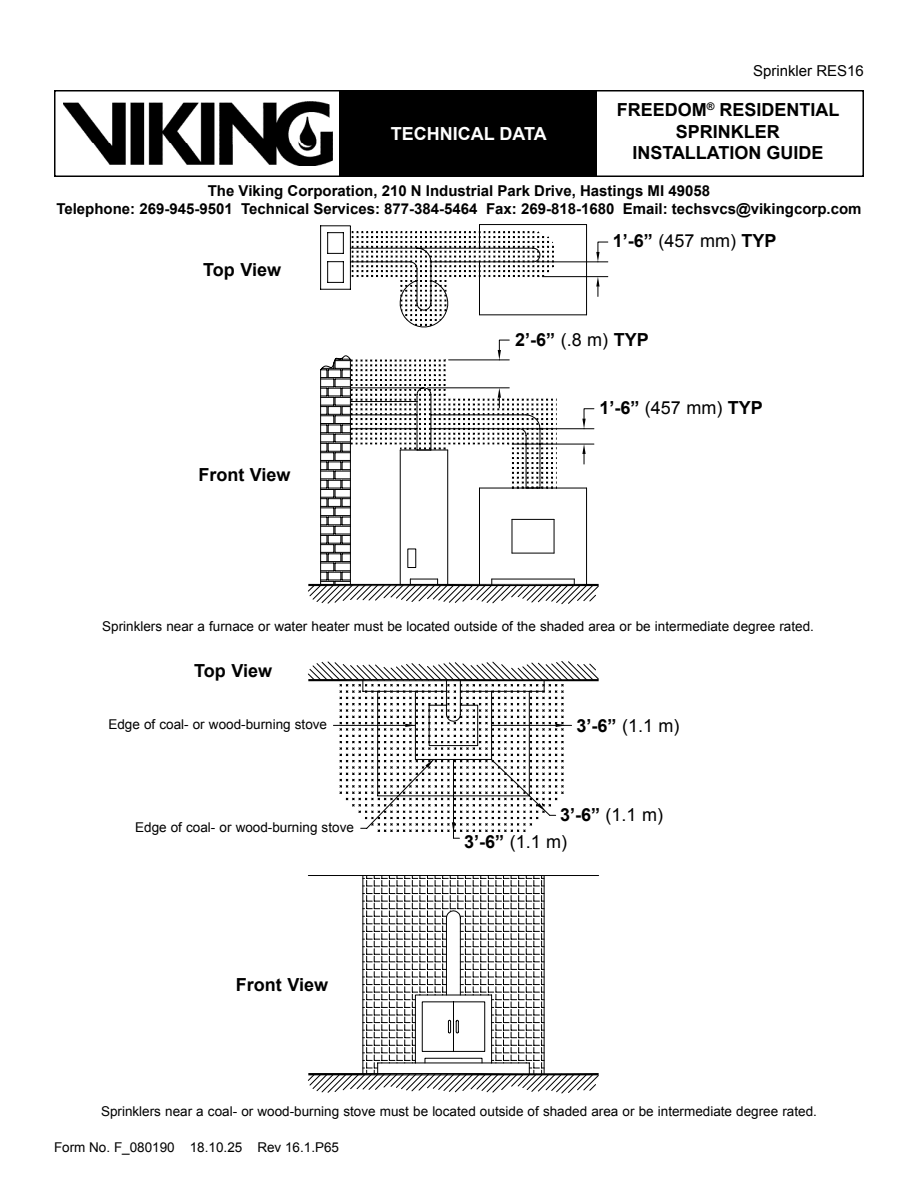
<style>
.page{position:relative;width:918px;height:1188px;background:#fff}
.page>*{position:absolute;margin:0;border:0;box-sizing:border-box;transform-origin:0 0}
.t1{font:700 18px/21.6px "Arial";color:#000;text-align:center}
.t2{font:18px "Arial";color:#000}
.t3{font:700 18px "Arial";color:#fff}
.t4{font:700 15px/18px "Arial";color:#000;text-align:center}
.t5{font:15px "Arial";color:#000}
.t6{font:13.5px "Arial";color:#000}
.s1{font-weight:400}
.s2{font-weight:700}
</style>
<div class="page">
<div style="left:54px;top:90px;width:810px;height:87px;border:2px solid #000"></div>
<div style="left:340px;top:91px;width:257px;height:85px;background:#000"></div>
<img style="left:63px;top:102px;width:269px;height:64px">
<svg style="left:587px;top:241px;width:21px;height:56px"></svg>
<svg style="left:308px;top:408px;width:291px;height:686px"></svg>
<svg style="left:319px;top:224px;width:268px;height:360px"></svg>
<svg style="left:308px;top:584px;width:291px;height:2px"></svg>
<svg style="left:308px;top:679px;width:291px;height:2px"></svg>
<svg style="left:308px;top:1073px;width:291px;height:2px"></svg>
<svg style="left:333px;top:724px;width:239px;height:115px"></svg>
<h1 class="t3" style="left:391px;top:121px;width:157px">TECHNICAL DATA</h1>
<p class="t5" style="left:753px;top:61px;width:112px">Sprinkler RES16</p>
<h1 class="t1" style="left:617px;top:100px;width:224px">FREEDOM<sup>®</sup> RESIDENTIAL<br>SPRINKLER<br>INSTALLATION GUIDE</h1>
<p class="t4" style="left:56px;top:182px;width:807px">The Viking Corporation, 210 N Industrial Park Drive, Hastings MI 49058<br>Telephone: 269-945-9501 Technical Services: 877-384-5464 Fax: 269-818-1680 Email: techsvcs@vikingcorp.com</p>
<h1 class="t1" style="left:203px;top:259px;width:79px">Top View</h1>
<h1 class="t1" style="left:198px;top:464px;width:94px">Front View</h1>
<h1 class="t1" style="left:613px;top:231px;width:165px">1’-6” <span class="s1">(457 mm)</span> TYP</h1>
<h1 class="t1" style="left:515px;top:330px;width:135px">2’-6” <span class="s1">(.8 m)</span> TYP</h1>
<h1 class="t1" style="left:599px;top:398px;width:165px">1’-6” <span class="s1">(457 mm)</span> TYP</h1>
<p class="t6" style="left:102px;top:617px;width:713px">Sprinklers near a furnace or water heater must be located outside of the shaded area or be intermediate degree rated.</p>
<h1 class="t1" style="left:194px;top:660px;width:79px">Top View</h1>
<p class="t6" style="left:108px;top:716px;width:220px">Edge of coal- or wood-burning stove</p>
<p class="t6" style="left:135px;top:819px;width:220px">Edge of coal- or wood-burning stove</p>
<h1 class="t1" style="left:236px;top:975px;width:94px">Front View</h1>
<h1 class="t2" style="left:577px;top:714px;width:105px"><span class="s2">3’-6”</span> (1.1 m)</h1>
<h1 class="t2" style="left:560px;top:803px;width:105px"><span class="s2">3’-6”</span> (1.1 m)</h1>
<h1 class="t2" style="left:464px;top:830px;width:105px"><span class="s2">3’-6”</span> (1.1 m)</h1>
<p class="t6" style="left:101px;top:1102px;width:717px">Sprinklers near a coal- or wood-burning stove must be located outside of shaded area or be intermediate degree rated.</p>
<p class="t6" style="left:54px;top:1139px;width:287px">Form No. F_080190 18.10.25 Rev 16.1.P65</p>
</div>
